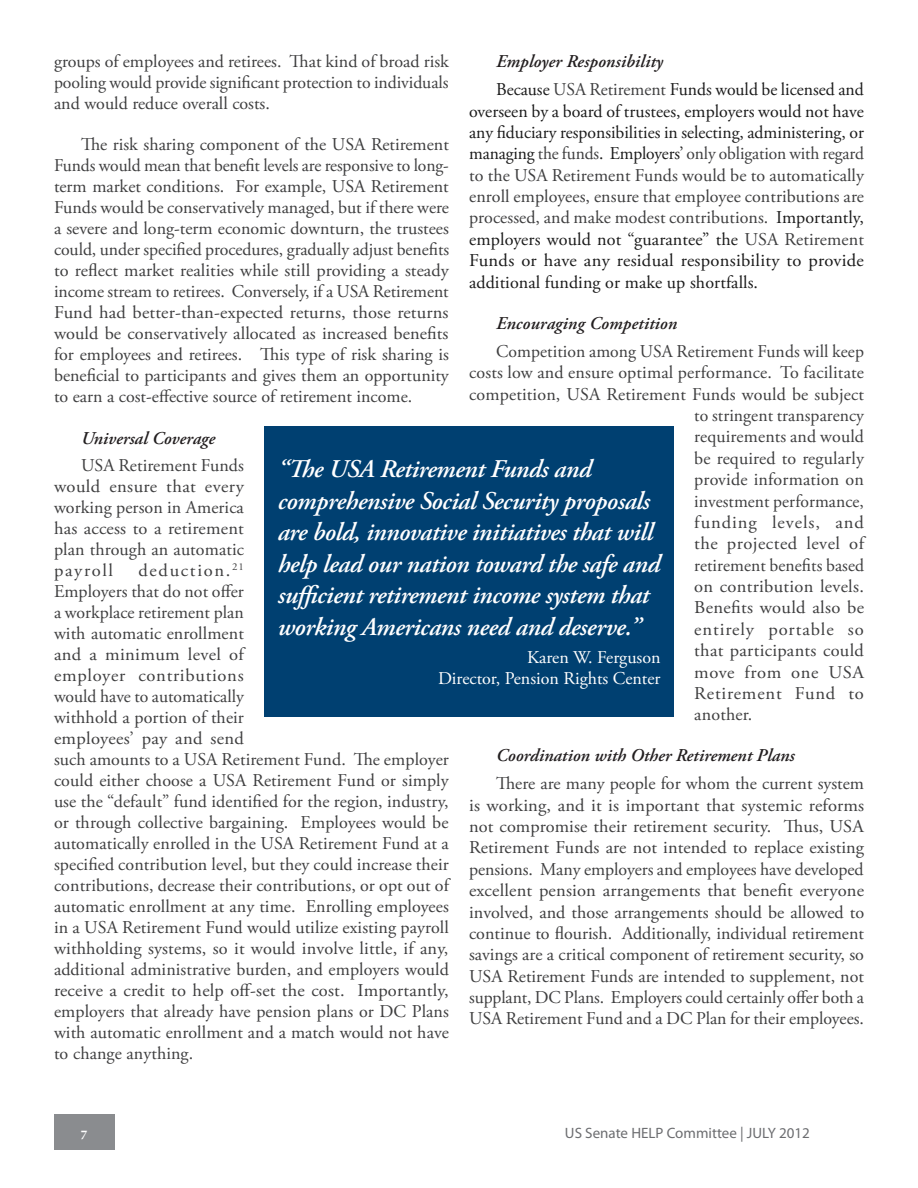
<style>
.page{position:relative;width:918px;height:1188px;background:#fff}
.page>*{position:absolute;margin:0;border:0;box-sizing:border-box;transform-origin:0 0}
.t1{font:italic 600 25.5px/31.5px "Adobe Garamond Pro";letter-spacing:-.015em;color:#fff}
.Body_text{font:18px/21px "Adobe Garamond Pro";letter-spacing:.005em;color:#3e3e3f;text-align:justify}
.Body_text-2{font:18px/21.3px "Adobe Garamond Pro";letter-spacing:.005em;color:#1a1a1a;text-align:justify}
.Sub-subtitle{font:italic 600 18px "Adobe Garamond Pro";color:#231f20}
.Quote_name{font:18px/21px "Adobe Garamond Pro";color:#fff;text-align:right}
.Body_text-3{font:18px "Adobe Garamond Pro";letter-spacing:.05em;color:#3e3e3f}
.Body_text-4{font:18px "Adobe Garamond Pro";letter-spacing:.025em;color:#3e3e3f}
.Body_text-5{font:18px "Adobe Garamond Pro";letter-spacing:.045em;color:#3e3e3f}
.Body_text-6{font:18px "Adobe Garamond Pro";letter-spacing:.03em;color:#3e3e3f}
.t2{font:15px "Myriad Pro";color:#6c6d70}
.t3{font:700 13.95px "Minion Pro";color:#fff}
.s1{color:#3e3e3f}
</style>
<div class="page">
<div style="left:54px;top:1115px;width:60px;height:35px;background:#8a8c8f"></div>
<div style="left:264px;top:426px;width:410px;height:290px;background:#004071"></div>
<p class="Body_text" style="left:54px;top:51px;width:396px">groups of employees and retirees. That kind of broad risk pooling would provide significant protection to individuals and would reduce overall costs.</p>
<p class="Body_text" style="left:54px;top:135px;width:397px;text-indent:27px">The risk sharing component of the USA Retirement Funds would mean that benefit levels are responsive to long&shy;term market conditions. For example, USA Retirement Funds would be conservatively managed, but if there were a severe and long-term economic downturn, the trustees could, under specified procedures, gradually adjust benefits to reflect market realities while still providing a steady income stream to retirees. Conversely, if a USA Retirement Fund had better-than-expected returns, those returns would be conservatively allocated as increased benefits for employees and retirees. This type of risk sharing is beneficial to participants and gives them an opportunity to earn a cost-effective source of retirement income.</p>
<p class="Sub-subtitle" style="left:81px;top:427px;width:136px">Universal Coverage</p>
<p class="Body_text" style="left:54px;top:456px;width:191px;text-indent:27px">USA Retirement Funds would ensure that every working person in America has access to a retirement plan through an automatic payroll</p>
<p class="Sub-subtitle" style="left:496px;top:51px;width:169px">Employer Responsibility</p>
<p class="Body_text-2" style="left:469px;top:79px;width:396px;text-indent:27px">Because <span class="s1">USA Retirement</span> Funds would be licensed and overseen by a board of trustees, employers would not have any fiduciary responsibilities in selecting, administering, or managing <span class="s1">the funds</span>. Employers’ <span class="s1">only obligation with regard to the USA Retirement Funds would be to automatically enroll employees, ensure that employee contributions are processed, and make modest contributions.</span> Importantly, employers would not “guarantee” the <span class="s1">USA Retirement </span>Funds or have any residual responsibility to provide additional funding or make up shortfalls.</p>
<p class="Sub-subtitle" style="left:496px;top:313px;width:183px">Encouraging Competition</p>
<p class="Body_text" style="left:496px;top:341px;width:369px">Competition among USA Retirement Funds will keep</p>
<p class="Body_text" style="left:469px;top:363px;width:396px">costs low and ensure optimal performance. To facilitate</p>
<p class="Body_text" style="left:469px;top:384px;width:396px">competition, USA Retirement Funds would be subject</p>
<p class="Body_text" style="left:694px;top:405px;width:171px">to stringent transparency</p>
<p class="Body_text" style="left:694px;top:427px;width:171px">requirements and would</p>
<p class="Body_text" style="left:694px;top:448px;width:171px">be required to regularly</p>
<p class="Body_text" style="left:694px;top:470px;width:171px">provide information on</p>
<p class="Body_text" style="left:694px;top:491px;width:171px">investment performance,</p>
<p class="Body_text-3" style="left:694px;top:511px;width:171px">funding levels, and</p>
<p class="Body_text-4" style="left:694px;top:533px;width:171px">the projected level of</p>
<p class="Body_text" style="left:694px;top:555px;width:171px">retirement benefits based</p>
<p class="Body_text" style="left:694px;top:576px;width:171px">on contribution levels.</p>
<p class="Body_text" style="left:694px;top:598px;width:171px">Benefits would also be</p>
<p class="Body_text-3" style="left:694px;top:618px;width:171px">entirely portable so</p>
<p class="Body_text" style="left:694px;top:641px;width:171px">that participants could</p>
<p class="Body_text-6" style="left:694px;top:661px;width:171px">move from one USA</p>
<p class="Body_text-5" style="left:694px;top:682px;width:171px">Retirement Fund to</p>
<p class="Body_text" style="left:694px;top:704px;width:60px">another.</p>
<p class="Sub-subtitle" style="left:496px;top:745px;width:300px">Coordination with Other Retirement Plans</p>
<p class="Body_text" style="left:469px;top:774px;width:397px;line-height:21.5px;text-indent:27px">There are many people for whom the current system is working, and it is important that systemic reforms not compromise their retirement security. Thus, USA Retirement Funds are not intended to replace existing pensions. Many employers and employees have developed excellent pension arrangements that benefit everyone involved, and those arrangements should be allowed to continue to flourish. Additionally, individual retirement savings are a critical component of retirement security, so USA Retirement Funds are intended to supplement, not supplant, DC Plans. Employers could certainly offer both a USA Retirement Fund and a DC Plan for their employees.</p>
<p class="t1" style="left:278px;top:455px;width:384px">“The USA Retirement Funds and comprehensive Social Security proposals are bold, innovative initiatives that will help lead our nation toward the safe and sufficient retirement income system that working Americans need and deserve.”</p>
<p class="Quote_name" style="left:438px;top:647px;width:224px">Karen W. Ferguson<br>Director, Pension Rights Center</p>
<p class="Body_text" style="left:54px;top:561px;width:396px;text-align:left;text-indent:85px">deduction.<sup>21<br></sup>Employers that do not offer<br>a workplace retirement plan<br>with automatic enrollment<br>and a minimum level of<br>employer contributions<br>would have to automatically<br>withhold a portion of their<br>employees’ pay and send<br>such amounts to a USA Retirement Fund. The employer could either choose a USA Retirement Fund or simply use the “default” fund identified for the region, industry, or through collective bargaining. Employees would be automatically enrolled in the USA Retirement Fund at a specified contribution level, but they could increase their contributions, decrease their contributions, or opt out of automatic enrollment at any time. Enrolling employees in a USA Retirement Fund would utilize existing payroll withholding systems, so it would involve little, if any, additional administrative burden, and employers would receive a credit to help off-set the cost. Importantly, employers that already have pension plans or DC Plans with automatic enrollment and a match would not have to change anything.</p>
<p class="t3" style="left:81px;top:1123px;width:9px">7</p>
<p class="t2" style="left:565px;top:1124px;width:247px">US Senate HELP Committee | JULY 2012</p>
</div>
